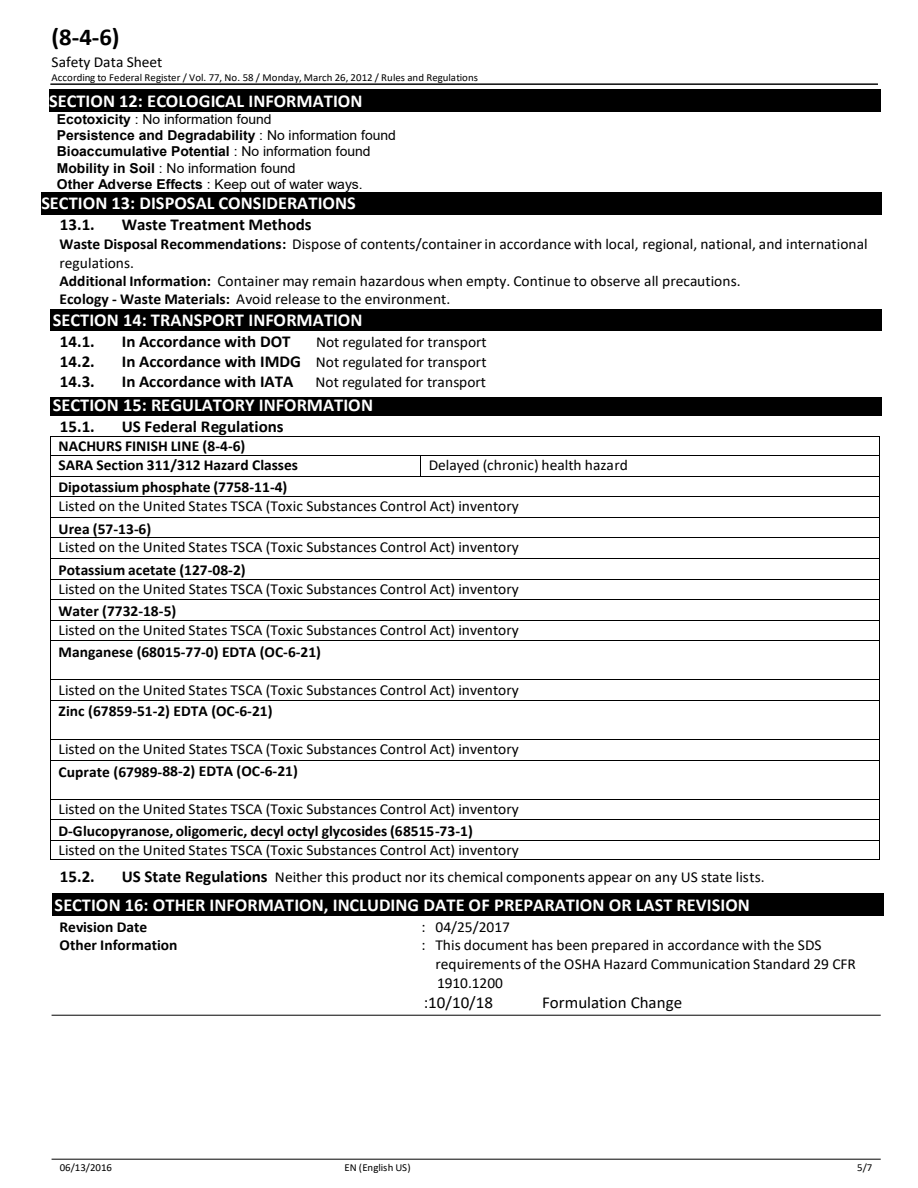
<style>
.page{position:relative;width:918px;height:1188px;background:#fff}
.page>*{position:absolute;margin:0;border:0;box-sizing:border-box;transform-origin:0 0}
.t1{font:700 24.3px "Calibri";color:#000}
.t2{font:700 18.15px "Calibri";color:#fff}
.t3{font:700 16.65px "Calibri";color:#000}
.t4{font:16.65px "Calibri";color:#000}
.t5{font:15.15px/18.3px "Calibri";color:#000}
.t6{font:700 15.15px/19.4px "Calibri";color:#000}
.t7{font:700 13.65px/15.8px "Arial";color:#000}
.t8{font:13.65px/15.8px "Arial";letter-spacing:-.005em;color:#000}
.t9{font:10.65px "Calibri";color:#000}
.s1{font-weight:400}
.s2{font-weight:700}
.s3{font-weight:700;font-size:16.65px}
</style>
<div class="page">
<hr style="left:52px;top:1159px;width:829px;height:1px;background:#000">
<hr style="left:50px;top:84px;width:828px;height:1px;background:#000">
<hr style="left:52px;top:1015px;width:829px;height:1px;background:#000">
<div style="left:49px;top:89px;width:832px;height:23px;background:#000"></div>
<div style="left:41px;top:192px;width:841px;height:22px;background:#000"></div>
<div style="left:51px;top:309px;width:831px;height:21px;background:#000"></div>
<div style="left:51px;top:398px;width:831px;height:18px;background:#000"></div>
<hr style="left:51px;top:436px;width:828px;height:1px;background:#000">
<hr style="left:51px;top:455px;width:369px;height:1px;background:#000">
<hr style="left:421px;top:455px;width:458px;height:1px;background:#000">
<hr style="left:51px;top:476px;width:369px;height:1px;background:#000">
<svg style="left:420px;top:455px;width:1px;height:22px"></svg>
<hr style="left:421px;top:476px;width:458px;height:1px;background:#000">
<hr style="left:51px;top:496px;width:828px;height:1px;background:#000">
<hr style="left:51px;top:517px;width:828px;height:1px;background:#000">
<hr style="left:51px;top:537px;width:828px;height:1px;background:#000">
<hr style="left:51px;top:558px;width:828px;height:1px;background:#000">
<hr style="left:51px;top:579px;width:828px;height:1px;background:#000">
<hr style="left:51px;top:599px;width:828px;height:1px;background:#000">
<hr style="left:51px;top:620px;width:828px;height:1px;background:#000">
<svg style="left:50px;top:436px;width:1px;height:205px"></svg>
<hr style="left:51px;top:640px;width:828px;height:1px;background:#000">
<svg style="left:879px;top:436px;width:1px;height:205px"></svg>
<hr style="left:50px;top:641px;width:1px;height:38px;background:#000">
<hr style="left:879px;top:641px;width:1px;height:38px;background:#000">
<hr style="left:51px;top:679px;width:828px;height:1px;background:#000">
<svg style="left:50px;top:679px;width:1px;height:22px"></svg>
<hr style="left:51px;top:700px;width:828px;height:1px;background:#000">
<svg style="left:879px;top:679px;width:1px;height:22px"></svg>
<hr style="left:50px;top:701px;width:1px;height:38px;background:#000">
<hr style="left:879px;top:701px;width:1px;height:38px;background:#000">
<hr style="left:51px;top:739px;width:828px;height:1px;background:#000">
<svg style="left:50px;top:739px;width:1px;height:21px"></svg>
<hr style="left:51px;top:760px;width:828px;height:1px;background:#000">
<svg style="left:879px;top:739px;width:1px;height:21px"></svg>
<hr style="left:50px;top:760px;width:1px;height:39px;background:#000">
<hr style="left:879px;top:760px;width:1px;height:39px;background:#000">
<hr style="left:51px;top:799px;width:828px;height:1px;background:#000">
<hr style="left:51px;top:819px;width:828px;height:1px;background:#000">
<hr style="left:51px;top:840px;width:828px;height:1px;background:#000">
<svg style="left:50px;top:799px;width:1px;height:61px"></svg>
<hr style="left:51px;top:859px;width:828px;height:1px;background:#000">
<svg style="left:879px;top:799px;width:1px;height:61px"></svg>
<div style="left:52px;top:894px;width:832px;height:22px;background:#000"></div>
<h1 class="t1" style="left:52px;top:20px;width:70px">(8-4-6)</h1>
<p class="t5" style="left:52px;top:52px;width:112px">Safety Data Sheet</p>
<p class="t9" style="left:52px;top:70px;width:428px">According to Federal Register / Vol. 77, No. 58 / Monday, March 26, 2012 / Rules and Regulations</p>
<p class="t2" style="left:49px;top:88px;width:315px">SECTION 12: ECOLOGICAL INFORMATION</p>
<p class="t7" style="left:57px;top:112px;width:341px">Ecotoxicity <span class="s1">: No information found<br></span>Persistence and Degradability <span class="s1">: No information found<br></span>Bioaccumulative Potential <span class="s1">: No information found</span></p>
<p class="t8" style="left:57px;top:161px;width:307px"><span class="s2">Mobility in Soil</span> : No information found<br><span class="s2">Other Adverse Effects</span> : Keep out of water ways.</p>
<p class="t2" style="left:41px;top:190px;width:316px">SECTION 13: DISPOSAL CONSIDERATIONS</p>
<p class="t3" style="left:60px;top:212px;width:36px">13.1.</p>
<p class="t3" style="left:122px;top:212px;width:191px">Waste Treatment Methods</p>
<p class="t5" style="left:60px;top:234px;width:810px"><span class="s2">Waste Disposal Recommendations:</span> Dispose of contents/container in accordance with local, regional, national, and international regulations.<br><span class="s2">Additional Information:</span> Container may remain hazardous when empty. Continue to observe all precautions.<br><span class="s2">Ecology - Waste Materials:</span> Avoid release to the environment.</p>
<p class="t2" style="left:53px;top:307px;width:311px">SECTION 14: TRANSPORT INFORMATION</p>
<p class="t3" style="left:60px;top:329px;width:36px">14.1.</p>
<p class="t3" style="left:122px;top:329px;width:170px">In Accordance with DOT</p>
<p class="t5" style="left:316px;top:332px;width:172px">Not regulated for transport</p>
<p class="t3" style="left:60px;top:350px;width:36px">14.2.</p>
<p class="t5" style="left:122px;top:352px;width:366px"><span class="s3">In Accordance with IMDG</span> Not regulated for transport</p>
<p class="t3" style="left:60px;top:370px;width:36px">14.3.</p>
<p class="t3" style="left:122px;top:370px;width:173px">In Accordance with IATA</p>
<p class="t5" style="left:315px;top:372px;width:172px">Not regulated for transport</p>
<p class="t2" style="left:53px;top:392px;width:322px">SECTION 15: REGULATORY INFORMATION</p>
<p class="t3" style="left:60px;top:415px;width:36px">15.1.</p>
<p class="t3" style="left:122px;top:415px;width:163px">US Federal Regulations</p>
<p class="t6" style="left:59px;top:436px;width:241px">NACHURS FINISH LINE (8-4-6)<br>SARA Section 311/312 Hazard Classes</p>
<p class="t5" style="left:429px;top:455px;width:201px">Delayed (chronic) health hazard</p>
<p class="t6" style="left:59px;top:477px;width:230px">Dipotassium phosphate (7758-11-4)</p>
<p class="t5" style="left:59px;top:497px;width:462px">Listed on the United States TSCA (Toxic Substances Control Act) inventory</p>
<p class="t6" style="left:59px;top:519px;width:94px">Urea (57-13-6)</p>
<p class="t5" style="left:59px;top:538px;width:462px">Listed on the United States TSCA (Toxic Substances Control Act) inventory</p>
<p class="t6" style="left:59px;top:560px;width:189px">Potassium acetate (127-08-2)</p>
<p class="t5" style="left:59px;top:579px;width:462px">Listed on the United States TSCA (Toxic Substances Control Act) inventory</p>
<p class="t6" style="left:59px;top:601px;width:119px">Water (7732-18-5)</p>
<p class="t5" style="left:59px;top:620px;width:462px">Listed on the United States TSCA (Toxic Substances Control Act) inventory</p>
<p class="t6" style="left:59px;top:642px;width:264px">Manganese (68015-77-0) EDTA (OC-6-21)</p>
<p class="t5" style="left:59px;top:680px;width:462px">Listed on the United States TSCA (Toxic Substances Control Act) inventory</p>
<p class="t6" style="left:59px;top:702px;width:216px">Zinc (67859-51-2) EDTA (OC-6-21)</p>
<p class="t5" style="left:59px;top:739px;width:462px">Listed on the United States TSCA (Toxic Substances Control Act) inventory</p>
<p class="t6" style="left:59px;top:761px;width:241px">Cuprate (67989-88-2) EDTA (OC-6-21)</p>
<p class="t5" style="left:59px;top:799px;width:462px">Listed on the United States TSCA (Toxic Substances Control Act) inventory</p>
<p class="t6" style="left:59px;top:821px;width:416px">D-Glucopyranose, oligomeric, decyl octyl glycosides (68515-73-1)</p>
<p class="t5" style="left:59px;top:840px;width:462px">Listed on the United States TSCA (Toxic Substances Control Act) inventory</p>
<p class="t3" style="left:60px;top:864px;width:36px">15.2.</p>
<p class="t5" style="left:122px;top:867px;width:644px"><span class="s3">US State Regulations</span> Neither this product nor its chemical components appear on any US state lists.</p>
<p class="t2" style="left:55px;top:892px;width:697px">SECTION 16: OTHER INFORMATION, INCLUDING DATE OF PREPARATION OR LAST REVISION</p>
<p class="t6" style="left:60px;top:917px;width:89px">Revision Date</p>
<p class="t5" style="left:422px;top:918px;width:90px">: 04/25/2017</p>
<p class="t6" style="left:60px;top:935px;width:120px">Other Information</p>
<p class="t5" style="left:436px;top:936px;width:422px;text-indent:-14px">: This document has been prepared in accordance with the SDS requirements of the OSHA Hazard Communication Standard 29 CFR<br>1910.1200</p>
<p class="t4" style="left:424px;top:991px;width:71px">:10/10/18</p>
<p class="t4" style="left:542px;top:991px;width:142px">Formulation Change</p>
<p class="t9" style="left:60px;top:1160px;width:54px">06/13/2016</p>
<p class="t9" style="left:345px;top:1160px;width:68px">EN (English US)</p>
<p class="t9" style="left:857px;top:1160px;width:17px">5/7</p>
</div>
